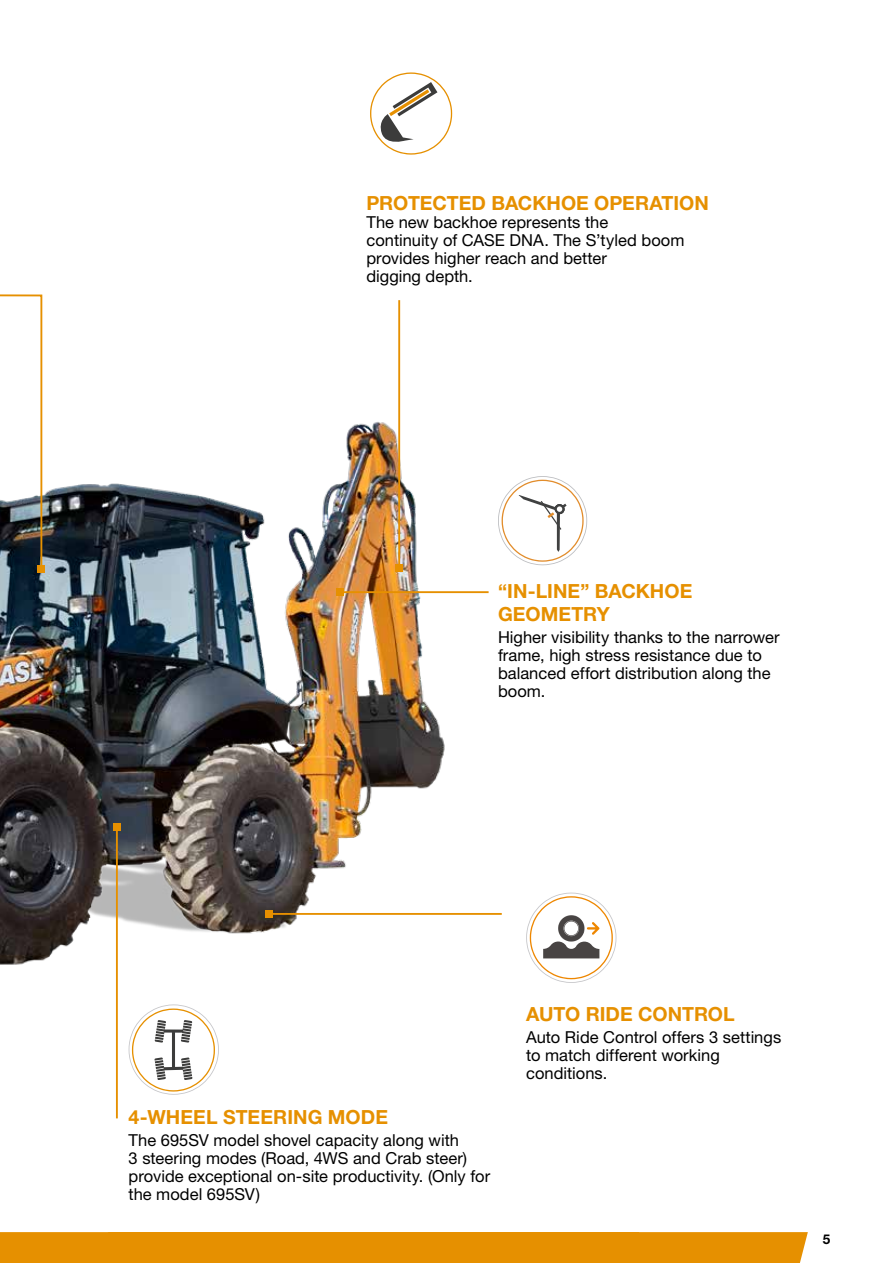
<style>
.page{position:relative;width:893px;height:1263px;background:#fff}
.page>*{position:absolute;margin:0;border:0;box-sizing:border-box;transform-origin:0 0}
.t1{font:700 19.5px/22.5px "Helvetica Neue LT Pro";color:#e69000}
.t2{font:16.5px/18px "Helvetica Neue LT Pro";color:#000}
.t3{font:700 13.5px "Helvetica Neue LT Std";color:#000}
</style>
<div class="page">
<div style="left:0;top:1232px;width:808px;height:31px;background:#e69000"></div>
<img style="left:0;top:300px;width:588px;height:819px">
<hr style="left:269px;top:913px;width:233px;height:2px;background:#e69000">
<div style="left:265px;top:910px;width:8px;height:8px;background:#e69000"></div>
<hr style="left:340px;top:591px;width:149px;height:2px;background:#e69000">
<div style="left:336px;top:588px;width:8px;height:8px;background:#e69000"></div>
<hr style="left:116px;top:827px;width:2px;height:291px;background:#e69000">
<div style="left:113px;top:823px;width:8px;height:8px;background:#e69000"></div>
<hr style="left:398px;top:300px;width:2px;height:268px;background:#e69000">
<div style="left:395px;top:564px;width:8px;height:7px;background:#e69000"></div>
<svg style="left:0;top:294px;width:43px;height:277px"></svg>
<div style="left:38px;top:565px;width:7px;height:8px;background:#e69000"></div>
<svg style="left:498px;top:476px;width:89px;height:89px"></svg>
<svg style="left:370px;top:72px;width:82px;height:83px"></svg>
<svg style="left:526px;top:893px;width:90px;height:90px"></svg>
<svg style="left:129px;top:1004px;width:90px;height:91px"></svg>
<p class="t1" style="left:366px;top:191px;width:344px">PROTECTED BACKHOE OPERATION</p>
<p class="t2" style="left:366px;top:213px;width:319px">The new backhoe represents the<br>continuity of CASE DNA. The S’tyled boom provides higher reach and better<br>digging depth.</p>
<p class="t1" style="left:498px;top:580px;width:196px">“IN-LINE” BACKHOE<br>GEOMETRY</p>
<p class="t2" style="left:498px;top:628px;width:283px">Higher visibility thanks to the narrower frame, high stress resistance due to balanced effort distribution along the boom.</p>
<p class="t1" style="left:129px;top:1105px;width:261px">4-WHEEL STEERING MODE</p>
<p class="t2" style="left:129px;top:1131px;width:363px">The 695SV model shovel capacity along with<br>3 steering modes (Road, 4WS and Crab steer) provide exceptional on-site productivity. (Only for the model 695SV)</p>
<p class="t1" style="left:526px;top:1002px;width:210px">AUTO RIDE CONTROL</p>
<p class="t2" style="left:526px;top:1028px;width:257px">Auto Ride Control offers 3 settings to match different working conditions.</p>
<p class="t3" style="left:823px;top:1230px;width:9px">5</p>
</div>
